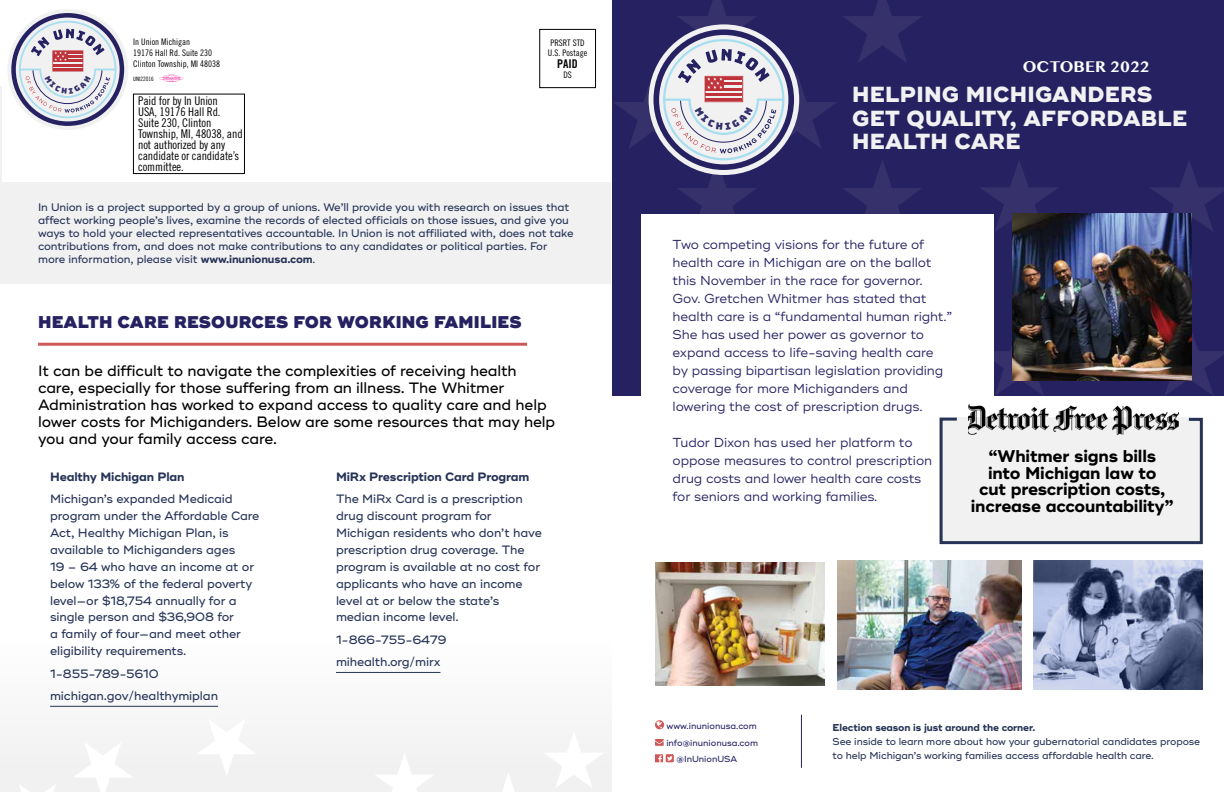
<style>
.page{position:relative;width:1224px;height:792px;background:#fff}
.page>*{position:absolute;margin:0;border:0;box-sizing:border-box;transform-origin:0 0}
.t1{font:800 21.8px/23.5px "Ridley Grotesk";letter-spacing:.01em;color:#f1f1f2}
.t2{font:700 18.1px "Khmer MN";color:#fff}
.t3{font:700 17px/16.5px "Ridley Grotesk";letter-spacing:-.01em;color:#000;text-align:center}
.t4{font:900 17px "Ridley Grotesk";letter-spacing:.01em;color:#262262}
.t5{font:500 15px/17px "Ridley Grotesk";letter-spacing:-.01em;color:#000}
.t6{font:13px/18px "Ridley Grotesk";letter-spacing:-.01em;color:#262262}
.t7{font:500 12.1px/16.9px "Ridley Grotesk";letter-spacing:-.01em;color:#263356}
.t8{font:700 12.1px "Ridley Grotesk";letter-spacing:-.01em;color:#263356}
.t9{font:12px/11px "Trade Gothic LT Std Cn 18";letter-spacing:-.01em;color:#000}
.t10{font:12px "Trade Gothic LT Std Bd Cn 20";color:#000}
.t11{font:500 11px/13px "Ridley Grotesk";letter-spacing:-.01em;color:#263356}
.t12{font:500 10px/14px "Ridley Grotesk";letter-spacing:-.01em;color:#263356}
.t13{font:700 10px "Ridley Grotesk";letter-spacing:-.01em;color:#263356}
.t14{font:9px/11px "Trade Gothic LT Std Cn 18";color:#000}
.t15{font:500 8.8px "Ridley Grotesk";color:#262262}
.t16{font:6px "Trade Gothic LT Std Cn 18";color:#000}
.s1{font-weight:700}
</style>
<div class="page">
<div style="left:0;top:641px;width:612px;height:151px;background:#f1f1f2"></div>
<div style="left:0;top:86px;width:610px;height:198px;background:#f1f1f2"></div>
<div style="left:2px;top:0;width:612px;height:181px;background:#fff"></div>
<div style="left:612px;top:0;width:612px;height:396px;background:#262262"></div>
<svg style="left:981px;top:161px;width:78px;height:71px"></svg>
<svg style="left:1149px;top:161px;width:75px;height:70px"></svg>
<svg style="left:994px;top:323px;width:65px;height:72px"></svg>
<svg style="left:1149px;top:334px;width:75px;height:61px"></svg>
<div style="left:641px;top:214px;width:353px;height:255px;background:#fff"></div>
<div style="left:539px;top:29px;width:57px;height:59px;border:1px solid #000"></div>
<div style="left:133px;top:94px;width:112px;height:80px;border:1px solid #000"></div>
<img style="left:837px;top:560px;width:184px;height:129px">
<img style="left:655px;top:563px;width:170px;height:122px">
<img style="left:1033px;top:560px;width:170px;height:129px">
<img style="left:1013px;top:214px;width:179px;height:166px">
<svg style="left:655px;top:720px;width:9px;height:9px"></svg>
<svg style="left:655px;top:739px;width:9px;height:7px"></svg>
<svg style="left:655px;top:754px;width:19px;height:8px"></svg>
<hr style="left:336px;top:672px;width:104px;height:1px;background:#263356">
<hr style="left:50px;top:706px;width:168px;height:1px;background:#263356">
<hr style="left:38px;top:343px;width:489px;height:3px;background:#cf5859">
<svg style="left:939px;top:417px;width:264px;height:128px"></svg>
<img style="left:968px;top:404px;width:210px;height:30px">
<hr style="left:801px;top:715px;width:1px;height:53px;background:#262262">
<svg style="left:160px;top:75px;width:23px;height:7px"></svg>
<svg style="left:20px;top:785px;width:35px;height:7px"></svg>
<svg style="left:74px;top:743px;width:57px;height:49px"></svg>
<svg style="left:198px;top:719px;width:58px;height:56px"></svg>
<svg style="left:545px;top:733px;width:58px;height:54px"></svg>
<svg style="left:376px;top:754px;width:57px;height:38px"></svg>
<svg style="left:502px;top:774px;width:12px;height:18px"></svg>
<svg style="left:8px;top:9px;width:120px;height:121px"></svg>
<svg style="left:614px;top:0;width:308px;height:214px"></svg>
<p class="t14" style="left:133px;top:36px;width:88px">In Union Michigan<br>19176 Hall Rd. Suite 230<br>Clinton Township, MI 48038</p>
<p class="t9" style="left:138px;top:95px;width:106px">Paid for by In Union<br>USA, 19176 Hall Rd.<br>Suite 230, Clinton<br>Township, MI, 48038, and not authorized by any candidate or candidate’s committee.</p>
<p class="t16" style="left:133px;top:75px;width:22px">UNI22016</p>
<p class="t14" style="left:548px;top:37px;width:41px;line-height:10px">PRSRT STD<br>U.S. Postage</p>
<p class="t10" style="left:557px;top:56px;width:22px">PAID</p>
<p class="t14" style="left:563px;top:69px;width:10px">DS</p>
<p class="t11" style="left:38px;top:201px;width:537px">In Union is a project supported by a group of unions. We’ll provide you with research on issues that affect working people’s lives, examine the records of elected officials on those issues, and give you ways to hold your elected representatives accountable. In Union is not affiliated with, does not take contributions from, and does not make contributions to any candidates or political parties. For more information, please visit <span class="s1">www.inunionusa.com</span>.</p>
<h3 class="t4" style="left:38px;top:311px;width:485px">HEALTH CARE RESOURCES FOR WORKING FAMILIES</h3>
<p class="t5" style="left:38px;top:363px;width:519px">It can be difficult to navigate the complexities of receiving health care, especially for those suffering from an illness. The Whitmer Administration has worked to expand access to quality care and help lower costs for Michiganders. Below are some resources that may help you and your family access care.</p>
<p class="t8" style="left:50px;top:469px;width:136px">Healthy Michigan Plan</p>
<p class="t7" style="left:50px;top:491px;width:211px">Michigan’s expanded Medicaid program under the Affordable Care<br>Act, Healthy Michigan Plan, is available to Michiganders ages<br>19 – 64 who have an income at or below 133% of the federal poverty level—or $18,754 annually for a single person and $36,908 for<br>a family of four—and meet other eligibility requirements.</p>
<p class="t7" style="left:50px;top:663px;width:169px;line-height:22.4px">1-855-789-5610 michigan.gov/healthymiplan</p>
<p class="t8" style="left:336px;top:469px;width:195px">MiRx Prescription Card Program</p>
<p class="t7" style="left:336px;top:491px;width:207px">The MiRx Card is a prescription drug discount program for<br>Michigan residents who don’t have prescription drug coverage. The program is available at no cost for applicants who have an income level at or below the state’s median income level.</p>
<p class="t7" style="left:336px;top:629px;width:112px;line-height:22.4px">1-866-755-6479 mihealth.org/mirx</p>
<h2 class="t2" style="left:1023px;top:55px;width:129px">OCTOBER 2022</h2>
<h1 class="t1" style="left:852px;top:83px;width:337px">HELPING MICHIGANDERS<br>GET QUALITY, AFFORDABLE<br>HEALTH CARE</h1>
<p class="t6" style="left:673px;top:236px;width:281px">Two competing visions for the future of health care in Michigan are on the ballot this November in the race for governor.<br>Gov. Gretchen Whitmer has stated that health care is a “fundamental human right.” She has used her power as governor to expand access to life-saving health care by passing bipartisan legislation providing coverage for more Michiganders and lowering the cost of prescription drugs.</p>
<p class="t6" style="left:673px;top:434px;width:261px">Tudor Dixon has used her platform to oppose measures to control prescription drug costs and lower health care costs for seniors and working families.</p>
<h3 class="t3" style="left:971px;top:448px;width:205px">“Whitmer signs bills into Michigan law to<br>cut prescription costs, increase accountability”</h3>
<p class="t15" style="left:667px;top:721px;width:92px">www.inunionusa.com</p>
<p class="t15" style="left:666px;top:737px;width:93px">info@inunionusa.com</p>
<p class="t15" style="left:677px;top:754px;width:62px">@InUnionUSA</p>
<p class="t13" style="left:833px;top:722px;width:204px">Election season is just around the corner.</p>
<p class="t12" style="left:833px;top:735px;width:369px">See inside to learn more about how your gubernatorial candidates propose to help Michigan’s working families access affordable health care.</p>
</div>
